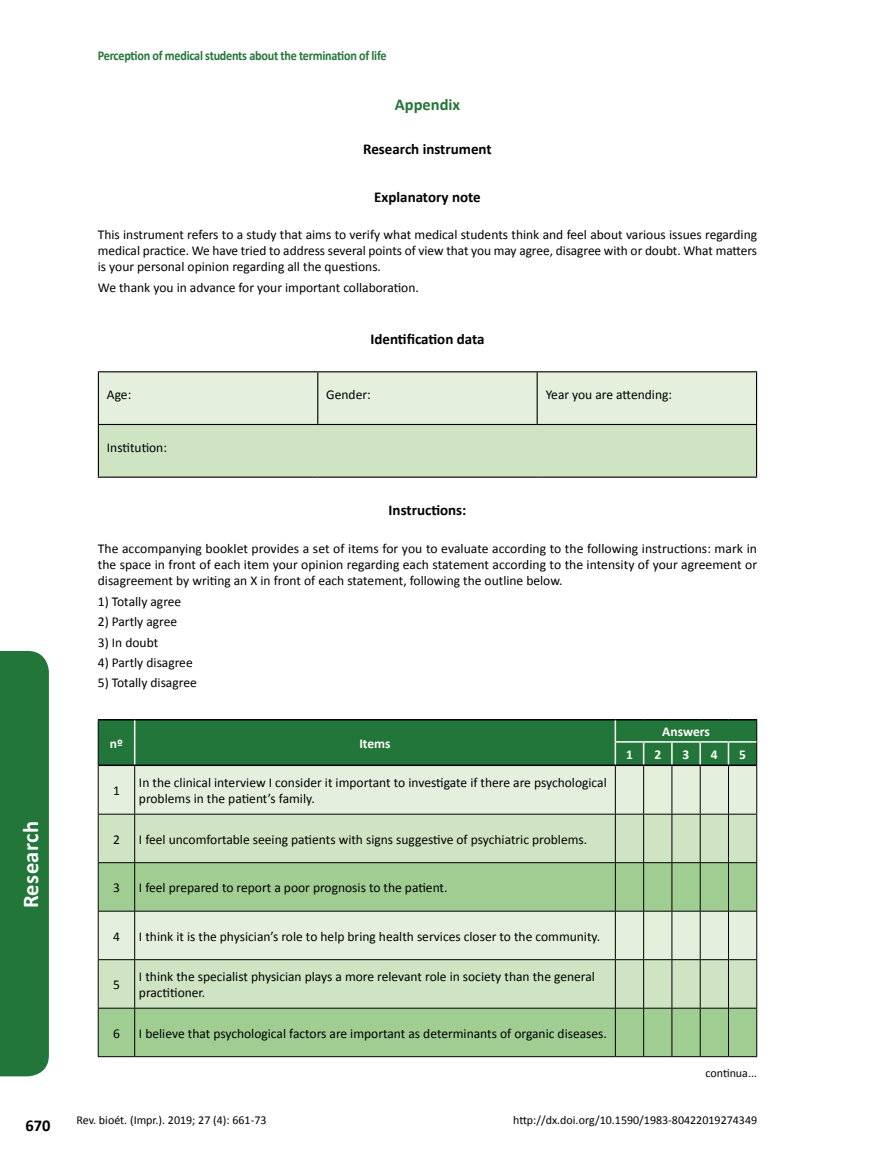
<style>
.page{position:relative;width:872px;height:1170px;background:#fff}
.page>*{position:absolute;margin:0;border:0;box-sizing:border-box;transform-origin:0 0}
.t1{font:700 22.5px "Calibri";letter-spacing:.02em;color:#fff}
.t2{font:700 16.5px "Calibri";color:#237639}
.t3{font:700 16.5px "Calibri";color:#000}
.t4{font:700 15px "Calibri";color:#000}
.t5{font:13.5px/16.2px "Calibri";color:#000;text-align:justify}
.t6{font:700 13.5px "Calibri";letter-spacing:-.02em;color:#237639;scale:.9 1}
.t7{font:700 13.5px "Calibri";color:#fff}
.t8{font:12px "Calibri";color:#000}
</style>
<div class="page">
<div style="left:99px;top:372px;width:657px;height:52px;background:#e4f0dd"></div>
<div style="left:98px;top:424px;width:658px;height:53px;background:#cfe4c3"></div>
<hr style="left:98px;top:424px;width:220px;height:1px;background:#000">
<hr style="left:318px;top:424px;width:219px;height:1px;background:#000">
<hr style="left:537px;top:424px;width:220px;height:1px;background:#000">
<hr style="left:317px;top:372px;width:1px;height:52px;background:#000">
<hr style="left:536px;top:372px;width:2px;height:52px;background:#000">
<hr style="left:98px;top:371px;width:220px;height:1px;background:#000">
<hr style="left:98px;top:372px;width:1px;height:52px;background:#000">
<hr style="left:318px;top:371px;width:219px;height:1px;background:#000">
<hr style="left:537px;top:371px;width:220px;height:1px;background:#000">
<hr style="left:756px;top:372px;width:1px;height:52px;background:#000">
<hr style="left:98px;top:425px;width:1px;height:51px;background:#000">
<hr style="left:756px;top:425px;width:1px;height:51px;background:#000">
<hr style="left:98px;top:476px;width:220px;height:1px;background:#000">
<hr style="left:318px;top:476px;width:219px;height:1px;background:#000">
<hr style="left:537px;top:476px;width:220px;height:1px;background:#000">
<div style="left:99px;top:766px;width:657px;height:47px;background:#e4f0dd"></div>
<div style="left:99px;top:814px;width:657px;height:48px;background:#cfe4c3"></div>
<svg style="left:99px;top:863px;width:657px;height:193px;background:#bbd9af"></svg>
<hr style="left:615px;top:766px;width:1px;height:47px;background:#000">
<hr style="left:643px;top:766px;width:1px;height:47px;background:#000">
<hr style="left:671px;top:766px;width:1px;height:47px;background:#000">
<hr style="left:700px;top:766px;width:1px;height:47px;background:#000">
<hr style="left:728px;top:766px;width:1px;height:47px;background:#000">
<hr style="left:98px;top:813px;width:37px;height:1px;background:#000">
<hr style="left:135px;top:813px;width:480px;height:1px;background:#000">
<hr style="left:615px;top:814px;width:1px;height:48px;background:#000">
<hr style="left:643px;top:814px;width:1px;height:48px;background:#000">
<hr style="left:671px;top:814px;width:1px;height:48px;background:#000">
<hr style="left:700px;top:814px;width:1px;height:48px;background:#000">
<svg style="left:615px;top:813px;width:142px;height:1px"></svg>
<hr style="left:728px;top:814px;width:1px;height:48px;background:#000">
<hr style="left:98px;top:862px;width:37px;height:1px;background:#000">
<hr style="left:135px;top:862px;width:480px;height:1px;background:#000">
<hr style="left:615px;top:863px;width:1px;height:47px;background:#000">
<hr style="left:643px;top:863px;width:1px;height:47px;background:#000">
<hr style="left:671px;top:863px;width:1px;height:47px;background:#000">
<hr style="left:700px;top:863px;width:1px;height:47px;background:#000">
<svg style="left:615px;top:862px;width:142px;height:1px"></svg>
<hr style="left:728px;top:863px;width:1px;height:47px;background:#000">
<hr style="left:98px;top:910px;width:37px;height:1px;background:#000">
<hr style="left:135px;top:910px;width:480px;height:1px;background:#000">
<hr style="left:615px;top:911px;width:1px;height:48px;background:#000">
<hr style="left:643px;top:911px;width:1px;height:48px;background:#000">
<hr style="left:671px;top:911px;width:1px;height:48px;background:#000">
<hr style="left:700px;top:911px;width:1px;height:48px;background:#000">
<svg style="left:615px;top:910px;width:142px;height:1px"></svg>
<hr style="left:728px;top:911px;width:1px;height:48px;background:#000">
<hr style="left:98px;top:959px;width:37px;height:1px;background:#000">
<hr style="left:135px;top:959px;width:480px;height:1px;background:#000">
<hr style="left:615px;top:959px;width:1px;height:48px;background:#000">
<hr style="left:643px;top:959px;width:1px;height:48px;background:#000">
<hr style="left:671px;top:959px;width:1px;height:48px;background:#000">
<hr style="left:700px;top:959px;width:1px;height:48px;background:#000">
<svg style="left:615px;top:959px;width:141px;height:1px"></svg>
<hr style="left:728px;top:959px;width:1px;height:48px;background:#000">
<hr style="left:98px;top:1007px;width:37px;height:1px;background:#000">
<hr style="left:135px;top:1007px;width:480px;height:1px;background:#000">
<hr style="left:615px;top:1008px;width:1px;height:48px;background:#000">
<hr style="left:643px;top:1008px;width:1px;height:48px;background:#000">
<hr style="left:671px;top:1008px;width:1px;height:48px;background:#000">
<hr style="left:700px;top:1008px;width:1px;height:48px;background:#000">
<svg style="left:615px;top:1007px;width:142px;height:1px"></svg>
<hr style="left:728px;top:1008px;width:1px;height:48px;background:#000">
<hr style="left:98px;top:1056px;width:37px;height:1px;background:#000">
<hr style="left:135px;top:1056px;width:480px;height:1px;background:#000">
<svg style="left:615px;top:1056px;width:142px;height:1px"></svg>
<hr style="left:756px;top:765px;width:1px;height:48px;background:#000">
<hr style="left:756px;top:814px;width:1px;height:48px;background:#000">
<hr style="left:756px;top:863px;width:1px;height:47px;background:#000">
<hr style="left:756px;top:911px;width:1px;height:48px;background:#000">
<hr style="left:756px;top:959px;width:1px;height:48px;background:#000">
<hr style="left:756px;top:1008px;width:1px;height:48px;background:#000">
<hr style="left:98px;top:765px;width:1px;height:48px;background:#000">
<hr style="left:134px;top:766px;width:1px;height:47px;background:#000">
<hr style="left:98px;top:814px;width:1px;height:48px;background:#000">
<hr style="left:134px;top:814px;width:1px;height:48px;background:#000">
<hr style="left:98px;top:863px;width:1px;height:47px;background:#000">
<hr style="left:134px;top:863px;width:1px;height:47px;background:#000">
<hr style="left:98px;top:911px;width:1px;height:48px;background:#000">
<hr style="left:134px;top:911px;width:1px;height:48px;background:#000">
<hr style="left:98px;top:959px;width:1px;height:48px;background:#000">
<hr style="left:134px;top:959px;width:1px;height:48px;background:#000">
<hr style="left:98px;top:1008px;width:1px;height:48px;background:#000">
<hr style="left:134px;top:1008px;width:1px;height:48px;background:#000">
<svg style="left:98px;top:719px;width:659px;height:46px;background:#247339"></svg>
<hr style="left:699px;top:742px;width:2px;height:22px;background:#fff">
<hr style="left:727px;top:742px;width:2px;height:22px;background:#fff">
<hr style="left:99px;top:764px;width:36px;height:2px;background:#000">
<hr style="left:135px;top:764px;width:480px;height:2px;background:#000">
<hr style="left:615px;top:764px;width:28px;height:2px;background:#000">
<hr style="left:643px;top:764px;width:29px;height:2px;background:#000">
<hr style="left:672px;top:764px;width:28px;height:2px;background:#000">
<hr style="left:700px;top:764px;width:28px;height:2px;background:#000">
<hr style="left:728px;top:764px;width:28px;height:2px;background:#000">
<div style="left:0;top:651px;width:49px;height:425px;background:#237639"></div>
<p class="t6" style="left:98px;top:46px;width:322px">Perception of medical students about the termination of life</p>
<p class="t2" style="left:395px;top:93px;width:67px">Appendix</p>
<p class="t4" style="left:363px;top:138px;width:130px">Research instrument</p>
<p class="t4" style="left:374px;top:186px;width:108px">Explanatory note</p>
<p class="t5" style="left:98px;top:226px;width:661px">This instrument refers to a study that aims to verify what medical students think and feel about various issues regarding medical practice. We have tried to address several points of view that you may agree, disagree with or doubt. What matters is your personal opinion regarding all the questions.</p>
<p class="t5" style="left:98px;top:279px;width:322px">We thank you in advance for your important collaboration.</p>
<p class="t4" style="left:370px;top:328px;width:116px">Identification data</p>
<p class="t5" style="left:107px;top:386px;width:26px">Age:</p>
<p class="t5" style="left:326px;top:386px;width:46px">Gender:</p>
<p class="t5" style="left:545px;top:386px;width:128px">Year you are attending:</p>
<p class="t5" style="left:107px;top:438px;width:62px">Institution:</p>
<p class="t4" style="left:388px;top:499px;width:79px">Instructions:</p>
<p class="t5" style="left:98px;top:539px;width:661px">The accompanying booklet provides a set of items for you to evaluate according to the following instructions: mark in the space in front of each item your opinion regarding each statement according to the intensity of your agreement or disagreement by writing an X in front of each statement, following the outline below.</p>
<p class="t5" style="left:98px;top:592px;width:85px">1) Totally agree</p>
<p class="t5" style="left:98px;top:613px;width:81px">2) Partly agree</p>
<p class="t5" style="left:98px;top:633px;width:62px">3) In doubt</p>
<p class="t5" style="left:98px;top:654px;width:96px">4) Partly disagree</p>
<p class="t5" style="left:98px;top:674px;width:100px">5) Totally disagree</p>
<h1 class="t1" style="left:15px;top:908px;width:89px;rotate:-90deg">Research</h1>
<p class="t7" style="left:110px;top:733px;width:15px">nº</p>
<p class="t7" style="left:359px;top:733px;width:33px">Items</p>
<p class="t5" style="left:113px;top:782px;width:8px">1</p>
<p class="t5" style="left:139px;top:773px;width:469px">In the clinical interview I consider it important to investigate if there are psychological problems in the patient’s family.</p>
<p class="t5" style="left:113px;top:830px;width:8px">2</p>
<p class="t5" style="left:139px;top:830px;width:450px">I feel uncomfortable seeing patients with signs suggestive of psychiatric problems.</p>
<p class="t5" style="left:113px;top:879px;width:8px">3</p>
<p class="t5" style="left:139px;top:879px;width:310px">I feel prepared to report a poor prognosis to the patient.</p>
<p class="t5" style="left:113px;top:927px;width:8px">4</p>
<p class="t5" style="left:139px;top:927px;width:463px">I think it is the physician’s role to help bring health services closer to the community.</p>
<p class="t5" style="left:113px;top:975px;width:8px">5</p>
<p class="t5" style="left:139px;top:967px;width:457px">I think the specialist physician plays a more relevant role in society than the general practitioner.</p>
<p class="t5" style="left:113px;top:1024px;width:8px">6</p>
<p class="t5" style="left:139px;top:1024px;width:469px">I believe that psychological factors are important as determinants of organic diseases.</p>
<p class="t7" style="left:662px;top:721px;width:49px">Answers</p>
<p class="t7" style="left:626px;top:744px;width:8px">1</p>
<p class="t7" style="left:654px;top:744px;width:8px">2</p>
<p class="t7" style="left:682px;top:744px;width:8px">3</p>
<p class="t7" style="left:711px;top:744px;width:8px">4</p>
<p class="t7" style="left:739px;top:744px;width:8px">5</p>
<p class="t3" style="left:26px;top:1113px;width:27px">670</p>
<p class="t8" style="left:77px;top:1111px;width:191px">Rev. bioét. (Impr.). 2019; 27 (4): 661-73</p>
<p class="t8" style="left:705px;top:1064px;width:53px">continua...</p>
<p class="t8" style="left:513px;top:1111px;width:245px">http://dx.doi.org/10.1590/1983-80422019274349</p>
</div>
